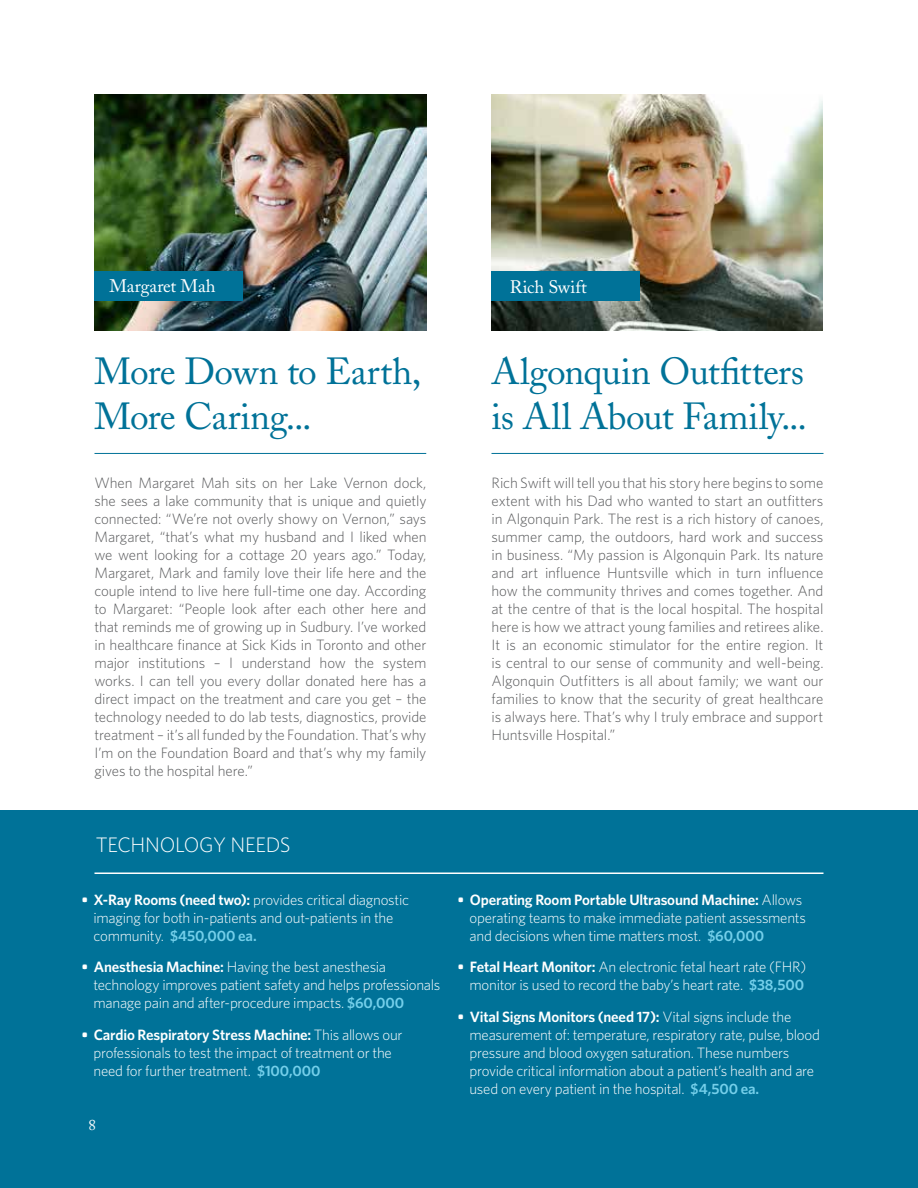
<style>
.page{position:relative;width:918px;height:1188px;background:#fff}
.page>*{position:absolute;margin:0;border:0;box-sizing:border-box;transform-origin:0 0}
.t1{font:37.5px/45px "Adobe Caslon";letter-spacing:-.015em;color:#007298}
.t2{font:300 21px "Whitney";letter-spacing:-.02em;color:#fff}
.t3{font:18px "Adobe Caslon";color:#fff}
.t4{font:300 15px/18px "Whitney";letter-spacing:-.005em;color:#58595b;text-align:justify}
.t5{font:300 15px/18px "Whitney";letter-spacing:-.02em;color:#fff}
.t6{font:15px "Adobe Caslon";color:#fff}
.s1{font-weight:600}
.s2{font-weight:600;color:#74cfea}
</style>
<div class="page">
<div style="left:0;top:810px;width:918px;height:378px;background:#007298"></div>
<img style="left:492px;top:94px;width:331px;height:237px">
<hr style="left:94px;top:873px;width:730px;height:1px;background:#fff">
<img style="left:94px;top:94px;width:332px;height:237px">
<hr style="left:492px;top:453px;width:331px;height:1px;background:#007298">
<hr style="left:94px;top:453px;width:332px;height:1px;background:#007298">
<div style="left:94px;top:271px;width:149px;height:30px;background:#007298"></div>
<div style="left:492px;top:271px;width:148px;height:30px;background:#007298"></div>
<p class="t3" style="left:110px;top:275px;width:108px">Margaret Mah</p>
<p class="t3" style="left:510px;top:276px;width:79px">Rich Swift</p>
<h1 class="t1" style="left:94px;top:349px;width:328px">More Down to Earth,<br>More Caring...</h1>
<h1 class="t1" style="left:492px;top:349px;width:317px">Algonquin Outfitters is All About Family...</h1>
<p class="t4" style="left:94px;top:474px;width:334px">When Margaret Mah sits on her Lake Vernon dock, she sees a lake community that is unique and quietly connected: “We’re not overly showy on Vernon,” says Margaret, “that’s what my husband and I liked when we went looking for a cottage 20 years ago.” Today, Margaret, Mark and family love their life here and the couple intend to live here full-time one day. According to Margaret: “People look after each other here and that reminds me of growing up in Sudbury. I’ve worked in healthcare finance at Sick Kids in Toronto and other major institutions – I understand how the system works. I can tell you every dollar donated here has a direct impact on the treatment and care you get – the technology needed to do lab tests, diagnostics, provide treatment – it’s all funded by the Foundation. That’s why I’m on the Foundation Board and that’s why my family gives to the hospital here.”</p>
<p class="t4" style="left:492px;top:474px;width:334px">Rich Swift will tell you that his story here begins to some extent with his Dad who wanted to start an outfitters in Algonquin Park. The rest is a rich history of canoes, summer camp, the outdoors, hard work and success in business. “My passion is Algonquin Park. Its nature and art influence Huntsville which in turn influence how the community thrives and comes together. And at the centre of that is the local hospital. The hospital here is how we attract young families and retirees alike.<br>It is an economic stimulator for the entire region. It is central to our sense of community and well-being.<br>Algonquin Outfitters is all about family; we want our families to know that the security of great healthcare is always here. That’s why I truly embrace and support Huntsville Hospital.”</p>
<h2 class="t2" style="left:96px;top:833px;width:196px">TECHNOLOGY NEEDS</h2>
<p class="t5" style="left:94px;top:890px;width:317px;text-indent:-12px"><span class="s1">• X-Ray Rooms (need two):</span> provides critical diagnostic imaging for both in-patients and out-patients in the community. <span class="s2">$450,000 ea.</span></p>
<p class="t5" style="left:94px;top:958px;width:348px;text-indent:-12px"><span class="s1">• Anesthesia Machine:</span> Having the best anesthesia technology improves patient safety and helps professionals manage pain and after-procedure impacts. <span class="s2">$60,000</span></p>
<p class="t5" style="left:94px;top:1025px;width:311px;text-indent:-12px"><span class="s1">• Cardio Respiratory Stress Machine:</span> This allows our professionals to test the impact of treatment or the need for further treatment. <span class="s2">$100,000</span></p>
<p class="t6" style="left:89px;top:1116px;width:9px">8</p>
<p class="t5" style="left:470px;top:890px;width:338px;text-indent:-12px"><span class="s1">• Operating Room Portable Ultrasound Machine:</span> Allows operating teams to make immediate patient assessments and decisions when time matters most. <span class="s2">$60,000</span></p>
<p class="t5" style="left:458px;top:958px;width:350px;text-align:right"><span class="s1">• Fetal Heart Monitor:</span> An electronic fetal heart rate (FHR) monitor is used to record the baby’s heart rate. <span class="s2">$38,500</span></p>
<p class="t5" style="left:470px;top:1007px;width:352px;text-indent:-12px"><span class="s1">• Vital Signs Monitors (need 17):</span> Vital signs include the measurement of: temperature, respiratory rate, pulse, blood pressure and blood oxygen saturation. These numbers provide critical information about a patient’s health and are used on every patient in the hospital. <span class="s2">$4,500 ea.</span></p>
</div>
